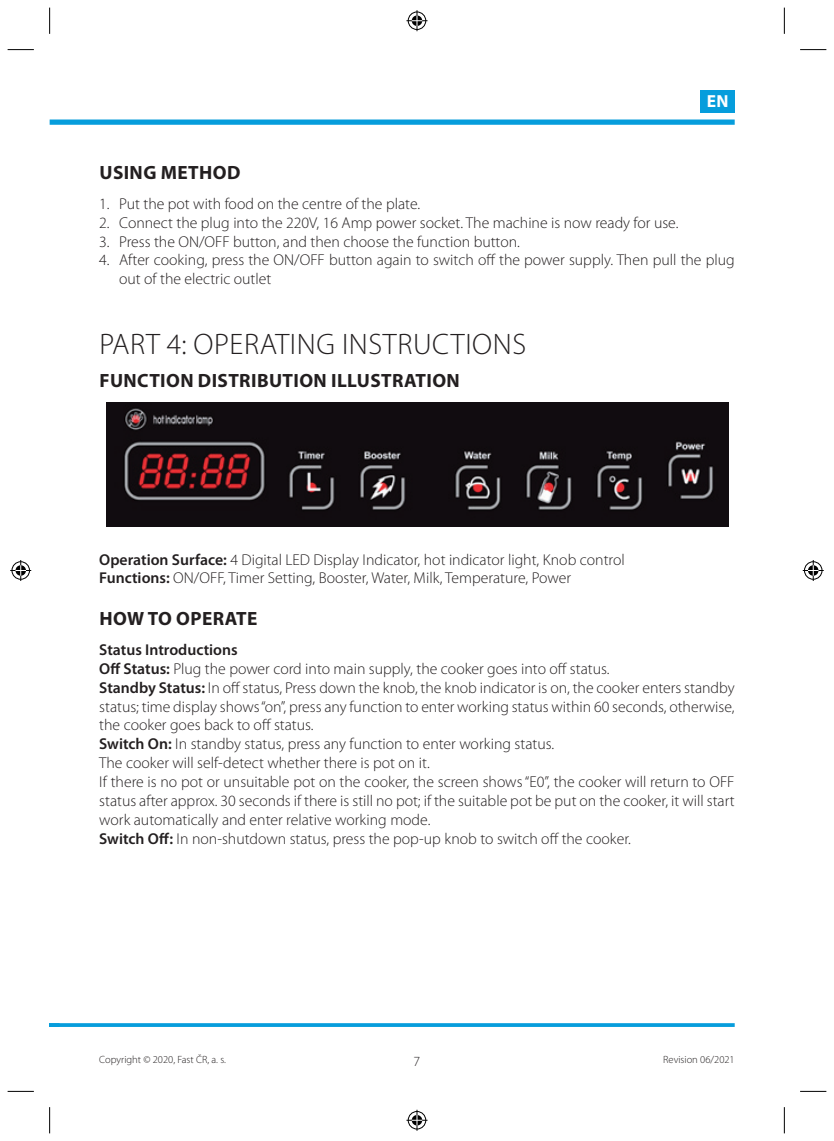
<style>
.page{position:relative;width:834px;height:1141px;background:#fff}
.page>*{position:absolute;margin:0;border:0;box-sizing:border-box;transform-origin:0 0}
.Nadpis_15_LIGHT{font:300 29.75px "Myriad Pro";letter-spacing:.02em;color:#231f20}
.Podnadpis_11{font:700 19.25px "Myriad Pro";letter-spacing:.02em;color:#231f20}
.t1{font:700 17.5px "Myriad Pro";color:#fff}
.Základný_9{font:300 15.75px/18.9px "Myriad Pro";color:#231f20;text-align:justify}
.Odsadený_4_-_9{font:300 15.75px/18.9px "Myriad Pro";color:#231f20}
.Základný_9-2{font:600 15.75px "Myriad Pro";color:#231f20}
.t2{font:300 14px "Myriad Pro";color:#231f20}
.t3{font:300 10.5px "Myriad Pro";color:#231f20}
.s1{font-weight:600}
</style>
<div class="page">
<div style="left:50px;top:120px;width:684px;height:5px;background:#069ddc"></div>
<div style="left:700px;top:90px;width:34px;height:23px;background:#069ddc"></div>
<svg style="left:50px;top:1023px;width:684px;height:4px;background:#13a2dd"></svg>
<img style="left:107px;top:402px;width:621px;height:125px">
<svg style="left:8px;top:49px;width:26px;height:1px"></svg>
<svg style="left:800px;top:49px;width:26px;height:1px"></svg>
<svg style="left:8px;top:1091px;width:26px;height:1px"></svg>
<svg style="left:800px;top:1091px;width:26px;height:1px"></svg>
<svg style="left:49px;top:8px;width:1px;height:26px"></svg>
<svg style="left:49px;top:1107px;width:1px;height:26px"></svg>
<svg style="left:783px;top:8px;width:1px;height:26px"></svg>
<svg style="left:783px;top:1107px;width:1px;height:26px"></svg>
<svg style="left:406px;top:10px;width:21px;height:21px"></svg>
<svg style="left:406px;top:1110px;width:21px;height:21px"></svg>
<svg style="left:10px;top:560px;width:21px;height:21px"></svg>
<svg style="left:802px;top:560px;width:21px;height:21px"></svg>
<p class="t1" style="left:706px;top:90px;width:23px">EN</p>
<p class="Podnadpis_11" style="left:99px;top:160px;width:142px">USING METHOD</p>
<p class="Odsadený_4_-_9" style="left:99px;top:194px;width:322px">1. Put the pot with food on the centre of the plate.</p>
<p class="Odsadený_4_-_9" style="left:99px;top:213px;width:580px">2. Connect the plug into the 220V, 16 Amp power socket. The machine is now ready for use.</p>
<p class="Odsadený_4_-_9" style="left:99px;top:232px;width:422px">3. Press the ON/OFF button, and then choose the function button.</p>
<p class="Odsadený_4_-_9" style="left:119px;top:251px;width:617px;text-indent:-20px">4. After cooking, press the ON/OFF button again to switch off the power supply. Then pull the plug out of the electric outlet</p>
<p class="Nadpis_15_LIGHT" style="left:100px;top:327px;width:428px">PART 4: OPERATING INSTRUCTIONS</p>
<p class="Podnadpis_11" style="left:99px;top:368px;width:362px">FUNCTION DISTRIBUTION ILLUSTRATION</p>
<p class="Základný_9" style="left:99px;top:550px;width:527px"><span class="s1">Operation Surface:</span> 4 Digital LED Display Indicator, hot indicator light, Knob control</p>
<p class="Základný_9" style="left:99px;top:569px;width:473px"><span class="s1">Functions:</span> ON/OFF, Timer Setting, Booster, Water, Milk, Temperature, Power</p>
<p class="Podnadpis_11" style="left:99px;top:606px;width:159px">HOW TO OPERATE</p>
<p class="Základný_9-2" style="left:99px;top:639px;width:140px">Status Introductions</p>
<p class="Základný_9" style="left:99px;top:659px;width:511px"><span class="s1">Off Status:</span> Plug the power cord into main supply, the cooker goes into off status.</p>
<p class="Základný_9" style="left:99px;top:678px;width:636px"><span class="s1">Standby Status:</span> In off status, Press down the knob, the knob indicator is on, the cooker enters standby status; time display shows “on”, press any function to enter working status within 60 seconds, otherwise, the cooker goes back to off status.</p>
<p class="Základný_9" style="left:99px;top:735px;width:456px"><span class="s1">Switch On:</span> In standby status, press any function to enter working status.</p>
<p class="Základný_9" style="left:99px;top:754px;width:332px">The cooker will self-detect whether there is pot on it.</p>
<p class="Základný_9" style="left:99px;top:773px;width:636px">If there is no pot or unsuitable pot on the cooker, the screen shows “E0”, the cooker will return to OFF status after approx. 30 seconds if there is still no pot; if the suitable pot be put on the cooker, it will start work automatically and enter relative working mode.</p>
<p class="Základný_9" style="left:99px;top:829px;width:533px"><span class="s1">Switch Off:</span> In non-shutdown status, press the pop-up knob to switch off the cooker.</p>
<p class="t3" style="left:99px;top:1054px;width:128px">Copyright © 2020, Fast ČR, a. s.</p>
<p class="t2" style="left:413px;top:1054px;width:8px">7</p>
<p class="t3" style="left:663px;top:1054px;width:73px">Revision 06/2021</p>
</div>
